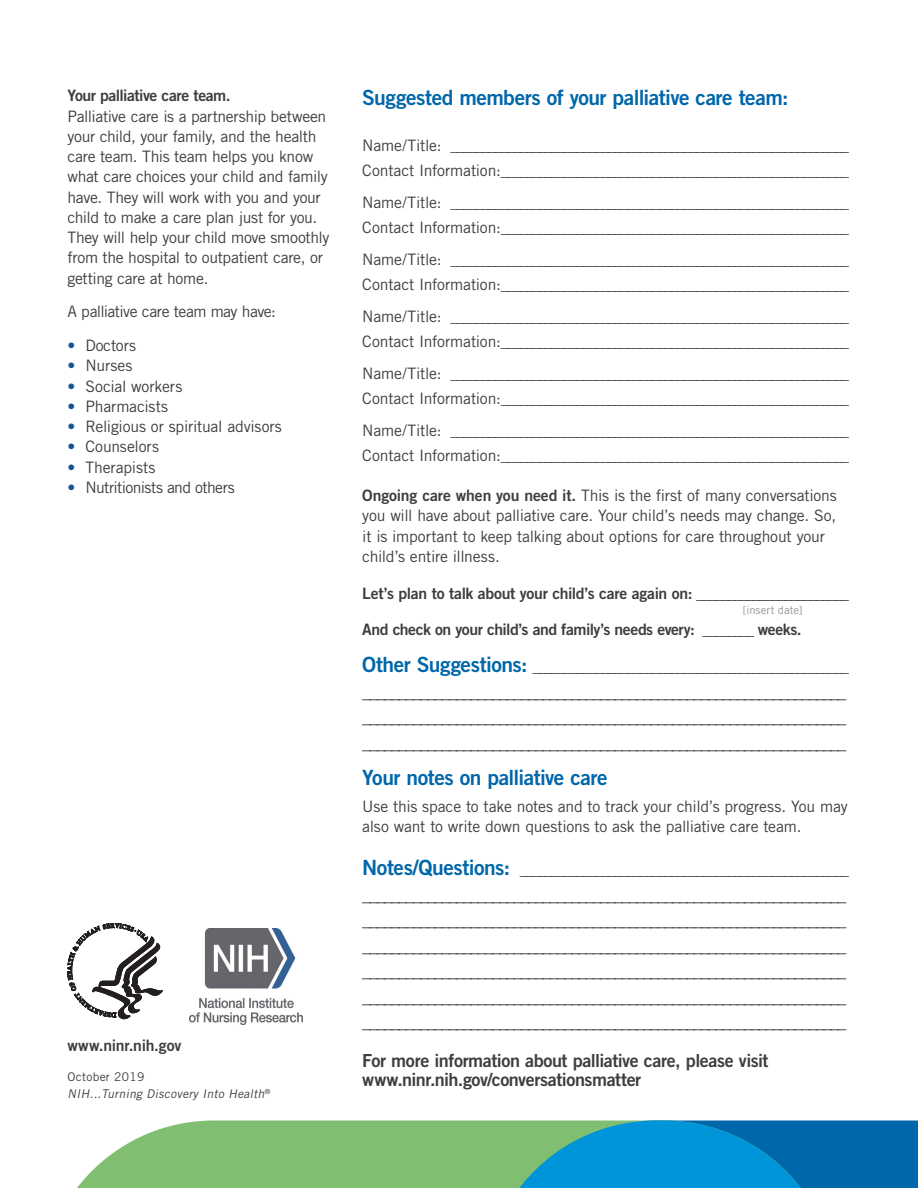
<style>
.page{position:relative;width:918px;height:1188px;background:#fff}
.page>*{position:absolute;margin:0;border:0;box-sizing:border-box;transform-origin:0 0}
.t1{font:21px "Trade Gothic LT Std Bd 2";letter-spacing:-.025em;color:#0067aa}
.t2{font:18px "Trade Gothic LT Std";color:#3e3e3f}
.t3{font:18px/18.8px "Trade Gothic LT Std Bd 2";letter-spacing:-.025em;color:#3e3e3f}
.Copy__Main__Families{font:15.75px/20.2px "Trade Gothic LT Std";letter-spacing:-.015em;color:#3e3e3f}
.t4{font:15.75px "Trade Gothic LT Std Bd 2";letter-spacing:-.025em;color:#3e3e3f}
.Copy__Main__Families-2{font:15.75px "Trade Gothic LT Std";letter-spacing:-.04em;color:#3e3e3f}
.t5{font:italic 12px/16.5px "Trade Gothic LT Std";color:#3e3e3f}
.t6{font:11.25px "Trade Gothic LT Std";letter-spacing:.005em;color:#939598}
.s1{font-family:"Trade Gothic LT Std Bd 2"}
.s2{color:#155495}
.s3{font-style:normal}
.s4{font-family:"Trade Gothic LT Std"}
.s5{font-family:"Trade Gothic LT Std Bd 2";font-size:21px;color:#0067aa}
</style>
<div class="page">
<svg style="left:77px;top:1120px;width:733px;height:68px;background:#8dc480"></svg>
<svg style="left:510px;top:1121px;width:408px;height:67px;background:#1088b9"></svg>
<svg style="left:68px;top:923px;width:94px;height:96px"></svg>
<img style="left:189px;top:929px;width:113px;height:96px">
<p class="Copy__Main__Families" style="left:68px;top:85px;width:263px"><span class="s1">Your palliative care team.<br></span>Palliative care is a partnership between your child, your family, and the health care team. This team helps you know what care choices your child and family have. They will work with you and your child to make a care plan just for you.<br>They will help your child move smoothly from the hospital to outpatient care, or getting care at home.</p>
<p class="Copy__Main__Families" style="left:68px;top:301px;width:210px">A palliative care team may have:</p>
<p class="Copy__Main__Families" style="left:68px;top:335px;width:70px"><span class="s2">•</span> Doctors</p>
<p class="Copy__Main__Families" style="left:68px;top:355px;width:67px"><span class="s2">•</span> Nurses</p>
<p class="Copy__Main__Families" style="left:68px;top:376px;width:116px"><span class="s2">•</span> Social workers</p>
<p class="Copy__Main__Families" style="left:68px;top:396px;width:102px"><span class="s2">•</span> Pharmacists</p>
<p class="Copy__Main__Families" style="left:68px;top:416px;width:216px"><span class="s2">•</span> Religious or spiritual advisors</p>
<p class="Copy__Main__Families" style="left:68px;top:436px;width:93px"><span class="s2">•</span> Counselors</p>
<p class="Copy__Main__Families" style="left:68px;top:457px;width:89px"><span class="s2">•</span> Therapists</p>
<p class="Copy__Main__Families-2" style="left:68px;top:478px;width:169px"><span class="s2">•</span> Nutritionists and others</p>
<p class="t4" style="left:68px;top:1036px;width:115px">www.ninr.nih.gov</p>
<p class="t5" style="left:68px;top:1068px;width:204px"><span class="s3">October 2019<br></span>NIH...Turning Discovery Into Health<sup>®</sup></p>
<p class="t1" style="left:362px;top:85px;width:428px">Suggested members of your palliative care team:</p>
<p class="Copy__Main__Families" style="left:362px;top:132px;width:488px;line-height:25px">Name/Title: _______________________________________________________________<br>Contact Information:_______________________________________________________</p>
<p class="Copy__Main__Families" style="left:362px;top:189px;width:488px;line-height:25px">Name/Title: _______________________________________________________________<br>Contact Information:_______________________________________________________</p>
<p class="Copy__Main__Families" style="left:362px;top:246px;width:488px;line-height:25px">Name/Title: _______________________________________________________________<br>Contact Information:_______________________________________________________</p>
<p class="Copy__Main__Families" style="left:362px;top:303px;width:488px;line-height:25px">Name/Title: _______________________________________________________________<br>Contact Information:_______________________________________________________</p>
<p class="Copy__Main__Families" style="left:362px;top:360px;width:488px;line-height:25px">Name/Title: _______________________________________________________________<br>Contact Information:_______________________________________________________</p>
<p class="Copy__Main__Families" style="left:362px;top:417px;width:488px;line-height:25px">Name/Title: _______________________________________________________________<br>Contact Information:_______________________________________________________</p>
<p class="Copy__Main__Families" style="left:362px;top:485px;width:476px"><span class="s1">Ongoing care when you need it.</span> This is the first of many conversations you will have about palliative care. Your child’s needs may change. So, it is important to keep talking about options for care throughout your child’s entire illness.</p>
<p class="t4" style="left:362px;top:583px;width:488px">Let’s plan to talk about your child’s care again on: <span class="s4">________________________</span></p>
<p class="t6" style="left:743px;top:603px;width:61px">[insert date]</p>
<p class="t4" style="left:362px;top:620px;width:441px">And check on your child’s and family’s needs every: <span class="s4">________</span> weeks.</p>
<p class="Copy__Main__Families" style="left:362px;top:656px;width:488px"><span class="s5">Other Suggestions:</span> __________________________________________________</p>
<p class="t2" style="left:362px;top:680px;width:486px">___________________________________________________________________</p>
<p class="t2" style="left:362px;top:706px;width:486px">___________________________________________________________________</p>
<p class="t2" style="left:362px;top:731px;width:486px">___________________________________________________________________</p>
<p class="t1" style="left:362px;top:764px;width:247px">Your notes on palliative care</p>
<p class="Copy__Main__Families" style="left:362px;top:796px;width:487px">Use this space to take notes and to track your child’s progress. You may also want to write down questions to ask the palliative care team.</p>
<p class="Copy__Main__Families" style="left:362px;top:859px;width:488px"><span class="s5">Notes/Questions:</span> ____________________________________________________</p>
<p class="t2" style="left:362px;top:884px;width:486px">___________________________________________________________________</p>
<p class="t2" style="left:362px;top:909px;width:486px">___________________________________________________________________</p>
<p class="t2" style="left:362px;top:935px;width:486px">___________________________________________________________________</p>
<p class="t2" style="left:362px;top:960px;width:486px">___________________________________________________________________</p>
<p class="t2" style="left:362px;top:986px;width:486px">___________________________________________________________________</p>
<p class="t2" style="left:362px;top:1011px;width:486px">___________________________________________________________________</p>
<p class="t3" style="left:362px;top:1051px;width:408px">For more information about palliative care, please visit www.ninr.nih.gov/conversationsmatter</p>
</div>
